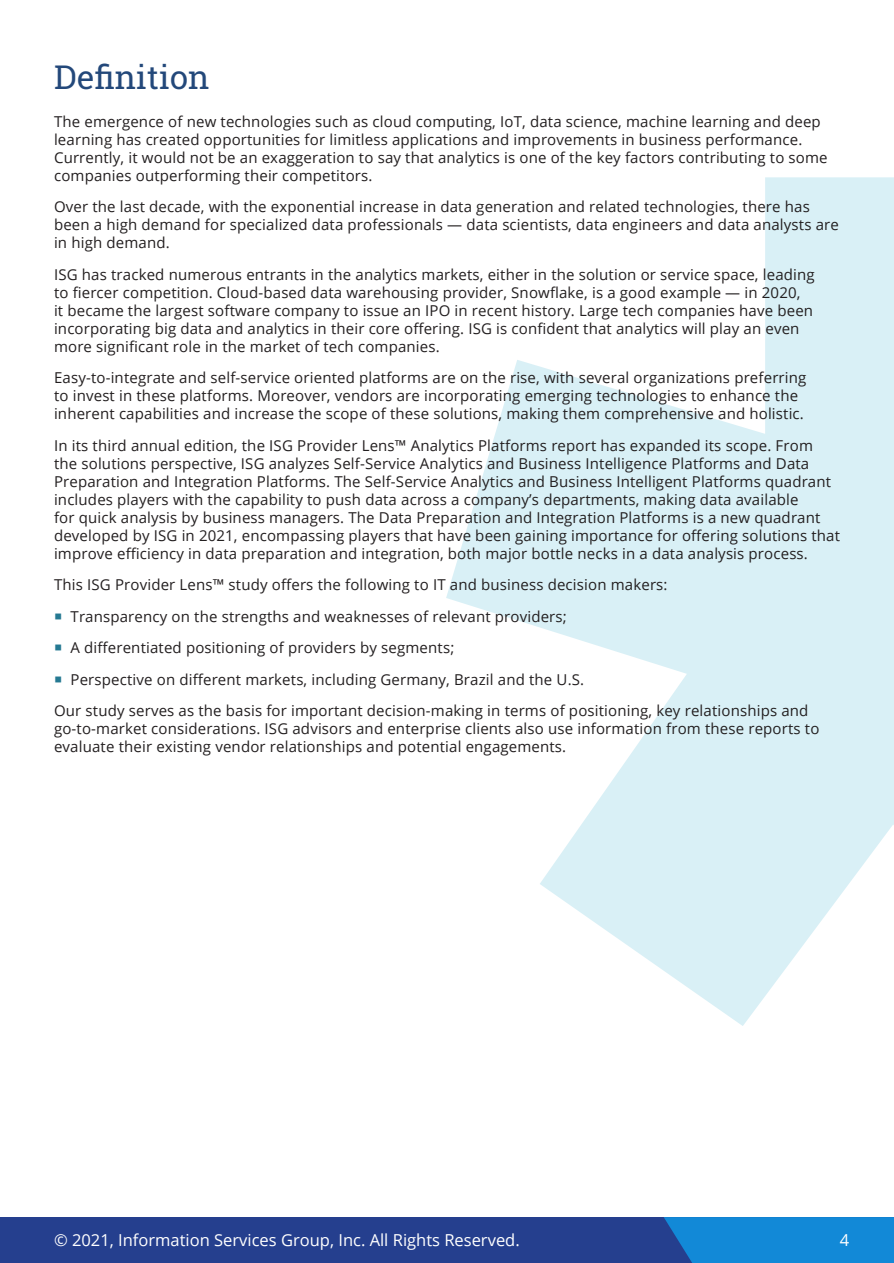
<style>
.page{position:relative;width:894px;height:1263px;background:#fff}
.page>*{position:absolute;margin:0;border:0;box-sizing:border-box;transform-origin:0 0}
.t1{font:33px "Roboto Slab";color:#23487a}
.t2{font:16.5px "Open Sans";color:#fff}
.t3{font:15px/18px "Open Sans";letter-spacing:.01em;color:#231f20}
</style>
<div class="page">
<svg style="left:446px;top:177px;width:447px;height:849px;fill:#d9f0f6"></svg>
<div style="left:1px;top:1217px;width:892px;height:46px;background:#253f8e"></div>
<div style="left:664px;top:1217px;width:229px;height:46px;background:#1289d7"></div>
<p class="t1" style="left:54px;top:54px;width:157px">Definition</p>
<p class="t3" style="left:54px;top:112px;width:774px">The emergence of new technologies such as cloud computing, IoT, data science, machine learning and deep learning has created opportunities for limitless applications and improvements in business performance.<br>Currently, it would not be an exaggeration to say that analytics is one of the key factors contributing to some companies outperforming their competitors.</p>
<p class="t3" style="left:54px;top:197px;width:786px">Over the last decade, with the exponential increase in data generation and related technologies, there has been a high demand for specialized data professionals ― data scientists, data engineers and data analysts are in high demand.</p>
<p class="t3" style="left:54px;top:265px;width:762px">ISG has tracked numerous entrants in the analytics markets, either in the solution or service space, leading to fiercer competition. Cloud-based data warehousing provider, Snowflake, is a good example ― in 2020,<br>it became the largest software company to issue an IPO in recent history. Large tech companies have been incorporating big data and analytics in their core offering. ISG is confident that analytics will play an even more significant role in the market of tech companies.</p>
<p class="t3" style="left:54px;top:368px;width:753px">Easy-to-integrate and self-service oriented platforms are on the rise, with several organizations preferring to invest in these platforms. Moreover, vendors are incorporating emerging technologies to enhance the inherent capabilities and increase the scope of these solutions, making them comprehensive and holistic.</p>
<p class="t3" style="left:54px;top:436px;width:787px">In its third annual edition, the ISG Provider Lens™ Analytics Platforms report has expanded its scope. From<br>the solutions perspective, ISG analyzes Self-Service Analytics and Business Intelligence Platforms and Data Preparation and Integration Platforms. The Self-Service Analytics and Business Intelligent Platforms quadrant includes players with the capability to push data across a company’s departments, making data available<br>for quick analysis by business managers. The Data Preparation and Integration Platforms is a new quadrant developed by ISG in 2021, encompassing players that have been gaining importance for offering solutions that improve efficiency in data preparation and integration, both major bottle necks in a data analysis process.</p>
<p class="t3" style="left:54px;top:575px;width:614px">This ISG Provider Lens™ study offers the following to IT and business decision makers:</p>
<p class="t3" style="left:70px;top:607px;width:497px">Transparency on the strengths and weaknesses of relevant providers;</p>
<p class="t3" style="left:70px;top:638px;width:385px">A differentiated positioning of providers by segments;</p>
<p class="t3" style="left:70px;top:670px;width:515px">Perspective on different markets, including Germany, Brazil and the U.S.</p>
<p class="t3" style="left:54px;top:701px;width:766px">Our study serves as the basis for important decision-making in terms of positioning, key relationships and go-to-market considerations. ISG advisors and enterprise clients also use information from these reports to evaluate their existing vendor relationships and potential engagements.</p>
<p class="t2" style="left:54px;top:1229px;width:467px">© 2021, Information Services Group, Inc. All Rights Reserved.</p>
<p class="t2" style="left:839px;top:1229px;width:11px">4</p>
</div>
